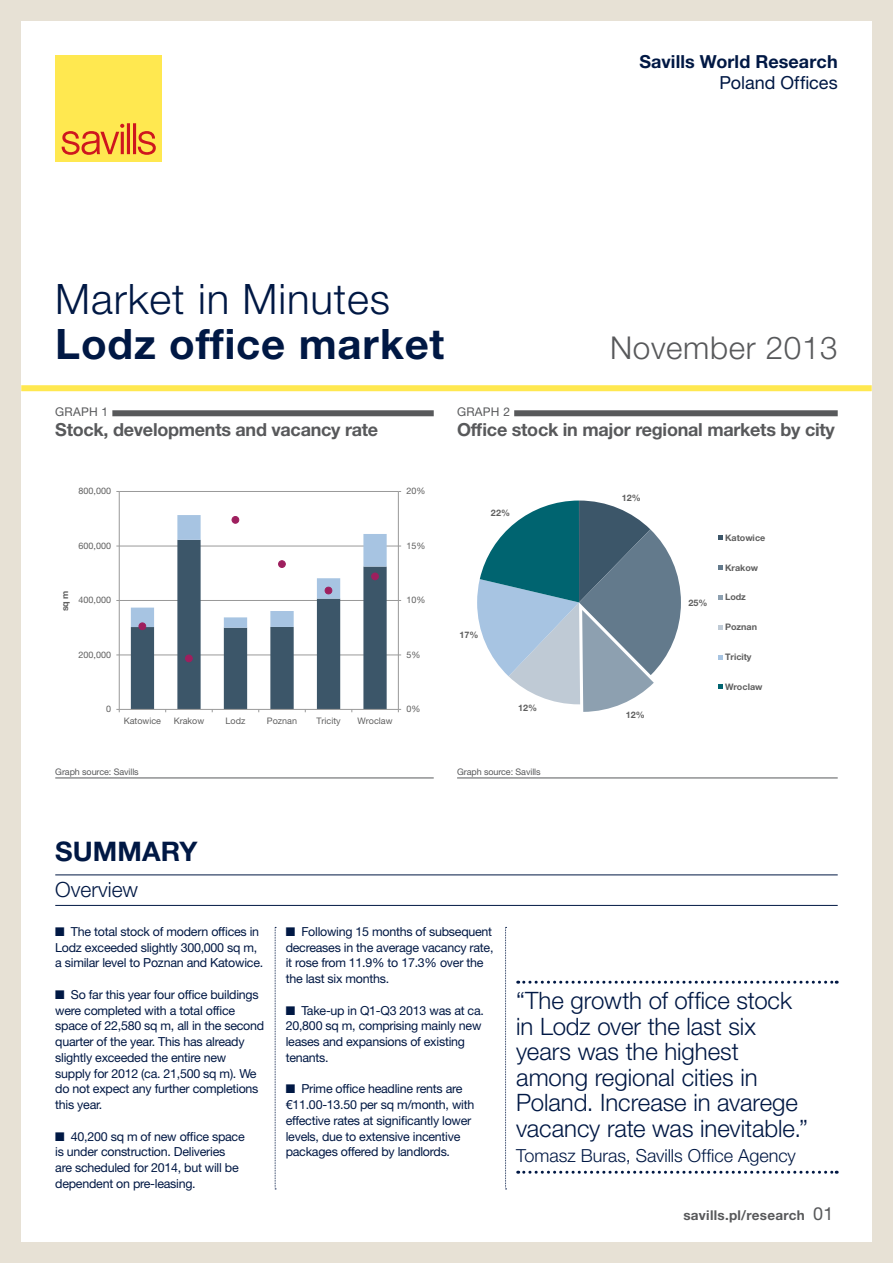
<style>
.page{position:relative;width:893px;height:1263px;background:#e7e1d5}
.page>*{position:absolute;margin:0;border:0;box-sizing:border-box;transform-origin:0 0}
.t1{font:700 42px "Helvetica Neue LT Std";letter-spacing:.02em;color:#001844}
.t2{font:300 42px "Helvetica Neue LT Std";letter-spacing:.02em;color:#001844}
.t3{font:300 31.5px "Helvetica Neue LT Std";letter-spacing:.02em;color:#58595b}
.t4{font:700 27px "Helvetica Neue LT Std";letter-spacing:.005em;color:#001844}
.t5{font:300 24px/25.5px "Helvetica Neue LT Std";letter-spacing:-.005em;color:#001844}
.t6{font:300 21px "Helvetica Neue LT Std";color:#001844}
.t7{font:700 18px "Helvetica Neue LT Std";letter-spacing:-.015em;color:#58595b}
.t8{font:300 18px "Helvetica Neue LT Std";color:#001844}
.t9{font:700 18px "Helvetica Neue LT Std";letter-spacing:.005em;color:#001844}
.t10{font:18px "Helvetica Neue LT Std";color:#001844}
.t11{font:700 13.5px "Helvetica Neue LT Std";letter-spacing:.02em;color:#58595b}
.t12{font:12.45px/15.8px "Helvetica Neue LT Std";letter-spacing:-.02em;color:#001844}
.t13{font:12px "Helvetica Neue LT Std";letter-spacing:.02em;color:#58595b}
.t14{font:9px "Helvetica Neue LT Std";color:#5f5f5f}
.t15{font:700 9px "Helvetica Neue LT Std";color:#5f5f5f}
.t16{font:9px "Helvetica Neue LT Std";letter-spacing:-.01em;color:#58595b}
.s1{font-weight:400;font-size:18px}
</style>
<div class="page">
<div style="left:21px;top:21px;width:851px;height:1221px;background:#fff"></div>
<div style="left:55px;top:55px;width:107px;height:107px;background:#ffe850"></div>
<svg style="left:62px;top:123px;width:94px;height:32px"></svg>
<div style="left:21px;top:385px;width:851px;height:6px;background:#ffe850"></div>
<hr style="left:55px;top:874px;width:783px;height:1px;background:#001844">
<hr style="left:55px;top:905px;width:783px;height:1px;background:#001844">
<svg style="left:275px;top:927px;width:1px;height:262px"></svg>
<svg style="left:505px;top:927px;width:2px;height:262px"></svg>
<svg style="left:518px;top:981px;width:319px;height:3px"></svg>
<svg style="left:518px;top:1171px;width:319px;height:3px"></svg>
<hr style="left:55px;top:777px;width:379px;height:1px;background:#58595b">
<hr style="left:457px;top:777px;width:381px;height:1px;background:#58595b">
<div style="left:112px;top:410px;width:322px;height:6px;background:#58595b"></div>
<div style="left:514px;top:410px;width:324px;height:6px;background:#58595b"></div>
<hr style="left:119px;top:655px;width:279px;height:1px;background:#999">
<hr style="left:119px;top:600px;width:279px;height:1px;background:#999">
<hr style="left:119px;top:546px;width:279px;height:1px;background:#999">
<hr style="left:119px;top:491px;width:279px;height:1px;background:#999">
<hr style="left:398px;top:491px;width:1px;height:218px;background:#999">
<hr style="left:119px;top:491px;width:1px;height:218px;background:#999">
<hr style="left:119px;top:709px;width:279px;height:1px;background:#999">
<svg style="left:131px;top:515px;width:256px;height:197px"></svg>
<div style="left:278px;top:560px;width:8px;height:8px;border:1px solid #9e1f5e;border-radius:50%"></div>
<div style="left:325px;top:587px;width:7px;height:7px;background:#9e1f5e;border-radius:50%"></div>
<div style="left:325px;top:587px;width:7px;height:7px;border:1px solid #9e1f5e;border-radius:50%"></div>
<div style="left:372px;top:573px;width:6px;height:7px;background:#9e1f5e;border-radius:50%"></div>
<div style="left:371px;top:573px;width:8px;height:7px;border:1px solid #9e1f5e;border-radius:50%"></div>
<svg style="left:477px;top:500px;width:204px;height:212px"></svg>
<svg style="left:718px;top:535px;width:5px;height:5px"></svg>
<svg style="left:718px;top:565px;width:5px;height:5px"></svg>
<svg style="left:718px;top:595px;width:5px;height:5px"></svg>
<svg style="left:718px;top:625px;width:5px;height:5px"></svg>
<svg style="left:718px;top:655px;width:5px;height:4px"></svg>
<svg style="left:718px;top:684px;width:5px;height:5px"></svg>
<h3 class="t9" style="left:639px;top:51px;width:200px">Savills World Research</h3>
<h3 class="t10" style="left:720px;top:72px;width:120px">Poland Offices</h3>
<h1 class="t2" style="left:55px;top:274px;width:336px">Market in Minutes</h1>
<h1 class="t1" style="left:55px;top:318px;width:391px">Lodz office market</h1>
<h2 class="t3" style="left:610px;top:329px;width:229px">November 2013</h2>
<p class="t13" style="left:55px;top:405px;width:54px">graph 1</p>
<h3 class="t7" style="left:55px;top:419px;width:324px">Stock, developments and vacancy rate</h3>
<p class="t13" style="left:457px;top:405px;width:54px">graph 2</p>
<h3 class="t7" style="left:457px;top:419px;width:379px">Office stock in major regional markets by city</h3>
<p class="t14" style="left:79px;top:486px;width:34px">800,000</p>
<p class="t14" style="left:406px;top:486px;width:20px">20%</p>
<p class="t15" style="left:622px;top:492px;width:21px">12%</p>
<p class="t15" style="left:491px;top:507px;width:21px">22%</p>
<p class="t14" style="left:79px;top:540px;width:34px">600,000</p>
<p class="t15" style="left:59px;top:611px;width:23px;rotate:-90deg">sq m</p>
<p class="t14" style="left:79px;top:595px;width:34px">400,000</p>
<p class="t14" style="left:79px;top:649px;width:34px">200,000</p>
<p class="t14" style="left:406px;top:540px;width:20px">15%</p>
<p class="t14" style="left:406px;top:595px;width:20px">10%</p>
<p class="t14" style="left:406px;top:649px;width:16px">5%</p>
<p class="t15" style="left:459px;top:629px;width:21px">17%</p>
<p class="t15" style="left:688px;top:597px;width:21px">25%</p>
<p class="t15" style="left:725px;top:532px;width:42px">Katowice</p>
<p class="t15" style="left:725px;top:562px;width:35px">Krakow</p>
<p class="t15" style="left:725px;top:592px;width:22px">Lodz</p>
<p class="t15" style="left:725px;top:621px;width:33px">Poznan</p>
<p class="t15" style="left:725px;top:651px;width:28px">Tricity</p>
<p class="t15" style="left:725px;top:681px;width:39px">Wroclaw</p>
<p class="t14" style="left:106px;top:704px;width:7px">0</p>
<p class="t14" style="left:124px;top:715px;width:39px">Katowice</p>
<p class="t14" style="left:174px;top:715px;width:32px">Krakow</p>
<p class="t14" style="left:226px;top:715px;width:21px">Lodz</p>
<p class="t14" style="left:267px;top:715px;width:32px">Poznan</p>
<p class="t14" style="left:316px;top:715px;width:26px">Tricity</p>
<p class="t14" style="left:358px;top:715px;width:36px">Wroclaw</p>
<p class="t14" style="left:406px;top:704px;width:16px">0%</p>
<p class="t15" style="left:518px;top:702px;width:21px">12%</p>
<p class="t15" style="left:626px;top:709px;width:21px">12%</p>
<p class="t16" style="left:55px;top:766px;width:85px">Graph source: Savills</p>
<p class="t16" style="left:457px;top:766px;width:85px">Graph source: Savills</p>
<h3 class="t4" style="left:55px;top:835px;width:144px">SUMMARY</h3>
<h3 class="t6" style="left:55px;top:876px;width:84px">Overview</h3>
<p class="t12" style="left:55px;top:923px;width:209px">■ The total stock of modern offices in<br>Lodz exceeded slightly 300,000 sq m, a similar level to Poznan and Katowice.</p>
<p class="t12" style="left:55px;top:986px;width:210px">■ So far this year four office buildings were completed with a total office space of 22,580 sq m, all in the second quarter of the year. This has already slightly exceeded the entire new supply for 2012 (ca. 21,500 sq m). We do not expect any further completions this year.</p>
<p class="t12" style="left:55px;top:1128px;width:191px">■ 40,200 sq m of new office space is under construction. Deliveries are scheduled for 2014, but will be dependent on pre-leasing.</p>
<p class="t12" style="left:286px;top:923px;width:209px">■ Following 15 months of subsequent decreases in the average vacancy rate, it rose from 11.9% to 17.3% over the the last six months.</p>
<p class="t12" style="left:286px;top:1002px;width:200px">■ Take-up in Q1-Q3 2013 was at ca.<br>20,800 sq m, comprising mainly new leases and expansions of existing tenants.</p>
<p class="t12" style="left:286px;top:1081px;width:190px">■ Prime office headline rents are €11.00-13.50 per sq m/month, with effective rates at significantly lower levels, due to extensive incentive packages offered by landlords.</p>
<h3 class="t5" style="left:516px;top:987px;width:293px">“The growth of office stock in Lodz over the last six years was the highest among regional cities in<br>Poland. Increase in avarege vacancy rate was inevitable.”</h3>
<h3 class="t8" style="left:516px;top:1145px;width:281px">Tomasz Buras, Savills Office Agency</h3>
<p class="t11" style="left:683px;top:1207px;width:152px">savills.pl/research <span class="s1">01</span></p>
</div>
